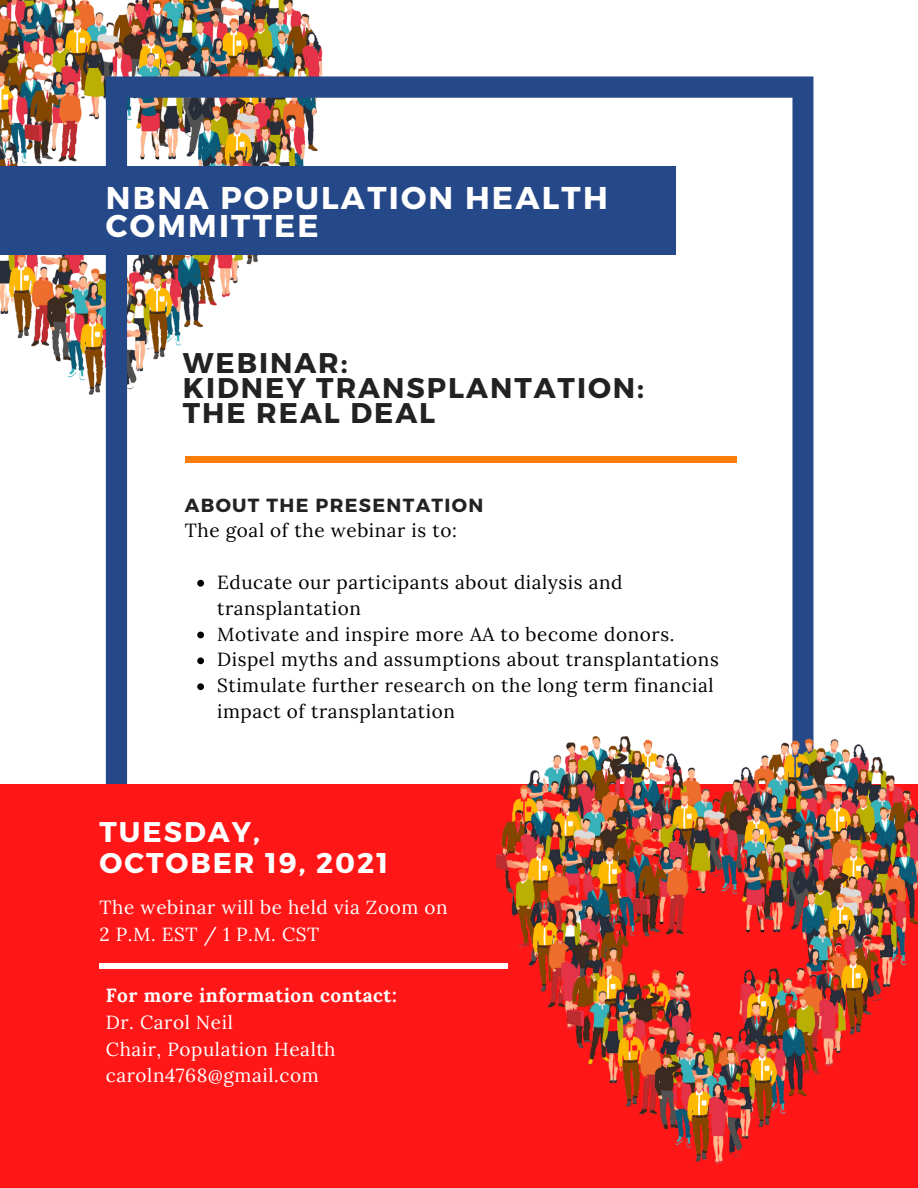
<style>
.page{position:relative;width:918px;height:1188px;background:#fff}
.page>*{position:absolute;margin:0;border:0;box-sizing:border-box;transform-origin:0 0}
.t1{font:700 31.5px/28.3px "Montserrat";letter-spacing:.07em;color:#fff}
.t2{font:700 28.5px "Montserrat";letter-spacing:.07em;color:#222}
.t3{font:700 28.5px "Montserrat";letter-spacing:.07em;color:#fff}
.t4{font:18.9px/25.8px "Lora";letter-spacing:.03em;color:#000}
.t5{font:18.9px "Lora";letter-spacing:.03em;color:#fff}
.t6{font:700 18.9px "Lora";letter-spacing:.03em;color:#fff}
.t7{font:700 18.9px "Montserrat";letter-spacing:.07em;color:#222}
</style>
<div class="page">
<img style="left:0;top:0;width:323px;height:593px">
<svg style="left:106px;top:76px;width:707px;height:709px"></svg>
<div style="left:0;top:167px;width:676px;height:87px;background:#254889"></div>
<div style="left:0;top:785px;width:918px;height:403px;background:#ff1616"></div>
<svg style="left:197px;top:580px;width:7px;height:7px"></svg>
<svg style="left:197px;top:632px;width:7px;height:6px"></svg>
<svg style="left:197px;top:657px;width:7px;height:7px"></svg>
<svg style="left:197px;top:683px;width:7px;height:7px"></svg>
<div style="left:185px;top:456px;width:551px;height:6px;background:#fa7d09"></div>
<div style="left:100px;top:963px;width:408px;height:6px;background:#fff"></div>
<img style="left:407px;top:582px;width:511px;height:583px">
<p class="t1" style="left:106px;top:182px;width:503px">NBNA POPULATION HEALTH<br>COMMITTEE</p>
<p class="t2" style="left:183px;top:345px;width:166px">WEBINAR:</p>
<p class="t2" style="left:183px;top:370px;width:463px">KIDNEY TRANSPLANTATION:</p>
<p class="t2" style="left:183px;top:394px;width:254px">THE REAL DEAL</p>
<p class="t7" style="left:185px;top:493px;width:300px">ABOUT THE PRESENTATION</p>
<p class="t4" style="left:185px;top:517px;width:273px">The goal of the webinar is to:</p>
<p class="t4" style="left:217px;top:569px;width:407px">Educate our participants about dialysis and transplantation</p>
<p class="t4" style="left:217px;top:621px;width:459px">Motivate and inspire more AA to become donors.</p>
<p class="t4" style="left:217px;top:647px;width:503px">Dispel myths and assumptions about transplantations</p>
<p class="t4" style="left:217px;top:673px;width:498px">Stimulate further research on the long term financial impact of transplantation</p>
<p class="t3" style="left:100px;top:813px;width:162px">TUESDAY,</p>
<p class="t3" style="left:100px;top:845px;width:290px">OCTOBER 19, 2021</p>
<p class="t5" style="left:100px;top:895px;width:350px">The webinar will be held via Zoom on</p>
<p class="t5" style="left:100px;top:922px;width:221px">2 P.M. EST / 1 P.M. CST</p>
<p class="t6" style="left:106px;top:983px;width:292px">For more information contact:</p>
<p class="t5" style="left:106px;top:1010px;width:129px">Dr. Carol Neil</p>
<p class="t5" style="left:106px;top:1037px;width:231px">Chair, Population Health</p>
<p class="t5" style="left:106px;top:1063px;width:214px">caroln4768@gmail.com</p>
</div>
